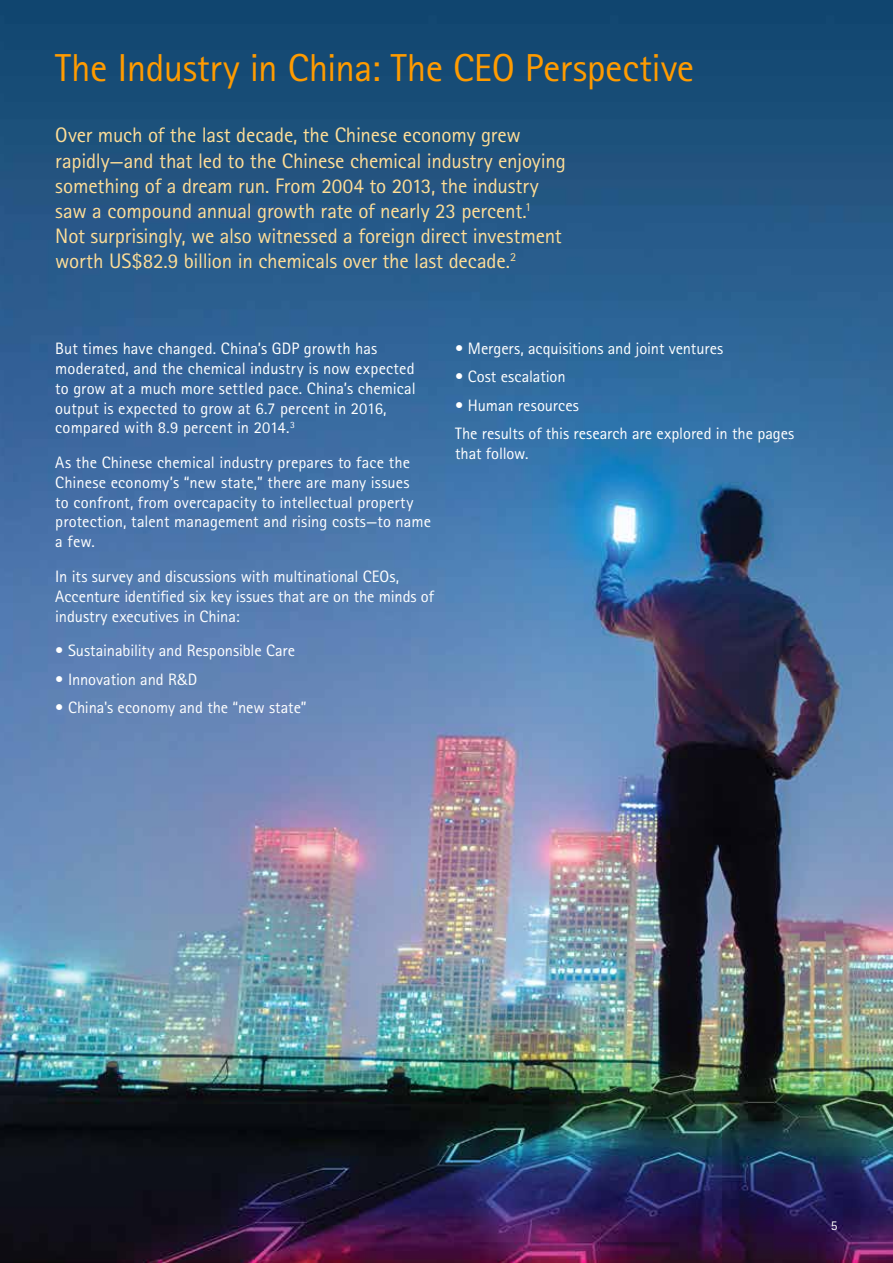
<style>
.page{position:relative;width:893px;height:1263px;background:#fff}
.page>*{position:absolute;margin:0;border:0;box-sizing:border-box;transform-origin:0 0}
.t1{font:39px "Rotis Sans Seriffor ACN";letter-spacing:-.01em;color:#ff9b00}
.t2{font:21px/25.2px "Rotis Sans Seriffor ACN";letter-spacing:-.01em;color:#ffde97}
.t3{font:16.5px/19.8px "Rotis Sans Seriffor ACN";color:#fff}
.t4{font:13.5px "Rotis Sans Seriffor ACN";color:#fff}
</style>
<div class="page">
<img style="left:0;top:0;width:893px;height:1263px">
<h1 class="t1" style="left:55px;top:45px;width:640px">The Industry in China: The CEO Perspective</h1>
<p class="t2" style="left:55px;top:123px;width:512px">Over much of the last decade, the Chinese economy grew rapidly—and that led to the Chinese chemical industry enjoying something of a dream run. From 2004 to 2013, the industry saw a compound annual growth rate of nearly 23 percent.<sup>1<br></sup>Not surprisingly, we also witnessed a foreign direct investment worth US$82.9 billion in chemicals over the last decade.<sup>2</sup></p>
<p class="t3" style="left:55px;top:339px;width:362px">But times have changed. China’s GDP growth has moderated, and the chemical industry is now expected to grow at a much more settled pace. China’s chemical output is expected to grow at 6.7 percent in 2016, compared with 8.9 percent in 2014.<sup>3</sup></p>
<p class="t3" style="left:55px;top:453px;width:377px">As the Chinese chemical industry prepares to face the Chinese economy’s “new state,” there are many issues<br>to confront, from overcapacity to intellectual property protection, talent management and rising costs—to name a few.</p>
<p class="t3" style="left:55px;top:566px;width:380px">In its survey and discussions with multinational CEOs,<br>Accenture identified six key issues that are on the minds of industry executives in China:</p>
<p class="t3" style="left:55px;top:641px;width:241px">• Sustainability and Responsible Care</p>
<p class="t3" style="left:55px;top:669px;width:144px">• Innovation and R&amp;D</p>
<p class="t3" style="left:55px;top:697px;width:253px">• China's economy and the “new state”</p>
<p class="t3" style="left:455px;top:339px;width:270px">• Mergers, acquisitions and joint ventures</p>
<p class="t3" style="left:455px;top:367px;width:112px">• Cost escalation</p>
<p class="t3" style="left:455px;top:391px;width:341px;line-height:28.3px">• Human resources<br>The results of this research are explored in the pages</p>
<p class="t3" style="left:455px;top:443px;width:75px">that follow.</p>
<p class="t4" style="left:831px;top:1217px;width:8px">5</p>
</div>
